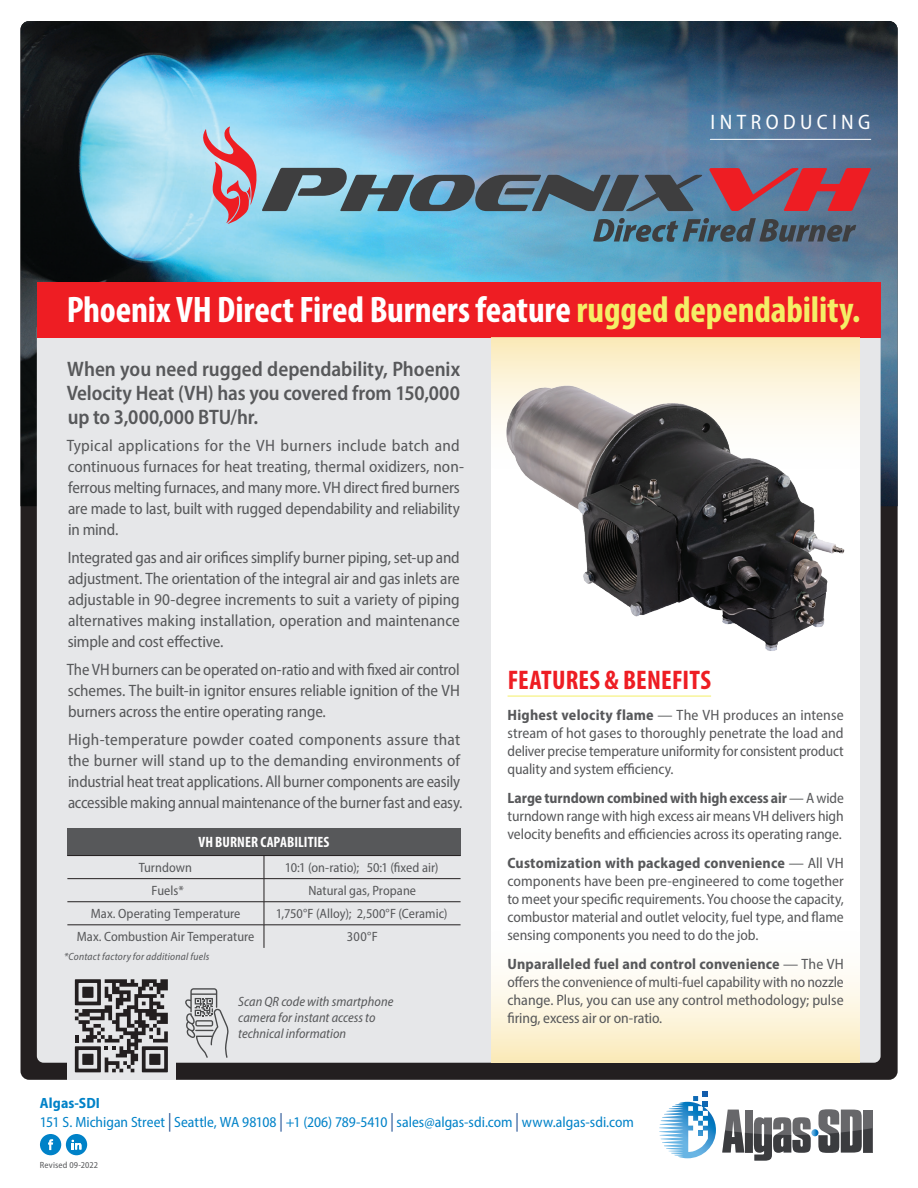
<style>
.page{position:relative;width:918px;height:1188px;background:#fff}
.page>*{position:absolute;margin:0;border:0;box-sizing:border-box;transform-origin:0 0}
.t1{font:700 condensed 37.05px "Myriad Pro";letter-spacing:-.005em;color:#fff}
.t2{font:700 condensed 27px "Myriad Pro";letter-spacing:.005em;color:#ee1d23}
.t3{font:600 semi-condensed 21px/24px "Myriad Pro";letter-spacing:-.005em;color:#57585a;text-align:justify}
.t4{font:semi-condensed 21px "Myriad Pro";letter-spacing:.21em;color:#fff}
.t5{font:semi-condensed 16.5px/21px "Myriad Pro";letter-spacing:-.005em;color:#57585a}
.t6{font:semi-condensed 15px/18px "Myriad Pro";letter-spacing:-.005em;color:#57585a;text-align:justify}
.t7{font:700 condensed 15px "Myriad Pro";letter-spacing:.005em;color:#fff}
.t8{font:semi-condensed 14.85px/19.5px "Myriad Pro";color:#0082c8}
.t9{font:semi-condensed 13.5px "Myriad Pro";color:#57585a}
.t10{font:italic semi-condensed 13.5px/16.2px "Myriad Pro";letter-spacing:.005em;color:#57585a}
.t11{font:italic semi-condensed 10.5px "Myriad Pro";letter-spacing:.025em;color:#57585a}
.t12{font:semi-condensed 9px "Myriad Pro";letter-spacing:.015em;color:#57585a}
.s1{color:#f4ef67}
.s2{font-weight:700}
.s3{font-size:18.6px;color:#15468c}
</style>
<div class="page">
<div style="left:21px;top:21px;width:877px;height:1059px;background:#231f20;border-radius:9px"></div>
<img style="left:21px;top:21px;width:877px;height:485px">
<div style="left:37px;top:337px;width:844px;height:726px;background:#e6e7e9"></div>
<div style="left:491px;top:337px;width:369px;height:726px;background:#fff"></div>
<div style="left:37px;top:282px;width:844px;height:55px;background:#ee1d23"></div>
<div style="left:491px;top:337px;width:369px;height:141px;background:#faeaba"></div>
<div style="left:491px;top:922px;width:369px;height:141px;background:linear-gradient(to bottom,#fff,#fbecc1)"></div>
<div style="left:66px;top:1134px;width:21px;height:21px;background:#0082c8;border-radius:50%"></div>
<svg style="left:72px;top:1140px;width:9px;height:9px"></svg>
<div style="left:40px;top:1134px;width:21px;height:21px;background:#0082c8;border-radius:50%"></div>
<svg style="left:48px;top:1139px;width:5px;height:11px"></svg>
<div style="left:67px;top:828px;width:394px;height:28px;background:#57585a"></div>
<hr style="left:67px;top:855px;width:197px;height:1px;background:#231f20">
<hr style="left:264px;top:855px;width:197px;height:1px;background:#231f20">
<hr style="left:67px;top:878px;width:197px;height:1px;background:#231f20">
<hr style="left:264px;top:878px;width:197px;height:1px;background:#231f20">
<hr style="left:67px;top:901px;width:197px;height:1px;background:#231f20">
<hr style="left:264px;top:901px;width:197px;height:1px;background:#231f20">
<hr style="left:67px;top:925px;width:197px;height:1px;background:#231f20">
<hr style="left:264px;top:925px;width:197px;height:1px;background:#231f20">
<svg style="left:264px;top:856px;width:1px;height:92px"></svg>
<svg style="left:202px;top:126px;width:669px;height:116px;background:#748ca5"></svg>
<svg style="left:659px;top:1091px;width:57px;height:67px"></svg>
<svg style="left:722px;top:1109px;width:150px;height:52px"></svg>
<hr style="left:508px;top:696px;width:203px;height:1px;background:#f4ef67">
<img style="left:436px;top:346px;width:462px;height:332px">
<hr style="left:710px;top:139px;width:161px;height:1px;background:#fff">
<div style="left:67px;top:972px;width:108px;height:108px;background:#e6e7e9"></div>
<svg style="left:75px;top:979px;width:93px;height:93px"></svg>
<svg style="left:185px;top:988px;width:44px;height:70px;background:#c2c3c5"></svg>
<p class="t4" style="left:711px;top:109px;width:162px">INTRODUCING</p>
<h1 class="t1" style="left:67px;top:287px;width:795px">Phoenix VH Direct Fired Burners feature <span class="s1">rugged dependability.</span></h1>
<p class="t3" style="left:67px;top:356px;width:395px">When you need rugged dependability, Phoenix Velocity Heat (VH) has you covered from 150,000 up to 3,000,000 BTU/hr.</p>
<p class="t5" style="left:67px;top:435px;width:399px">Typical applications for the VH burners include batch and continuous furnaces for heat treating, thermal oxidizers, non&shy;ferrous melting furnaces, and many more. VH direct fired burners are made to last, built with rugged dependability and reliability in mind.</p>
<p class="t5" style="left:68px;top:547px;width:394px;text-align:justify">Integrated gas and air orifices simplify burner piping, set-up and adjustment. The orientation of the integral air and gas inlets are adjustable in 90-degree increments to suit a variety of piping alternatives making installation, operation and maintenance simple and cost effective.</p>
<p class="t5" style="left:67px;top:659px;width:395px;text-align:justify">The VH burners can be operated on-ratio and with fixed air control schemes. The built-in ignitor ensures reliable ignition of the VH burners across the entire operating range.</p>
<p class="t5" style="left:68px;top:728px;width:396px">High-temperature powder coated components assure that the burner will stand up to the demanding environments of industrial heat treat applications. All burner components are easily accessible making annual maintenance of the burner fast and easy.</p>
<p class="t7" style="left:198px;top:833px;width:133px">VH BURNER CAPABILITIES</p>
<p class="t9" style="left:139px;top:859px;width:55px">Turndown</p>
<p class="t9" style="left:285px;top:859px;width:155px">10:1 (on-ratio); 50:1 (fixed air)</p>
<p class="t9" style="left:152px;top:882px;width:34px">Fuels*</p>
<p class="t9" style="left:308px;top:882px;width:109px">Natural gas, Propane</p>
<p class="t9" style="left:91px;top:906px;width:151px">Max. Operating Temperature</p>
<p class="t9" style="left:276px;top:906px;width:174px">1,750°F (Alloy); 2,500°F (Ceramic)</p>
<p class="t9" style="left:77px;top:929px;width:179px">Max. Combustion Air Temperature</p>
<p class="t9" style="left:347px;top:929px;width:33px">300°F</p>
<p class="t11" style="left:64px;top:950px;width:147px">*Contact factory for additional fuels</p>
<p class="t10" style="left:238px;top:993px;width:157px">Scan QR code with smartphone camera for instant access to technical information</p>
<h2 class="t2" style="left:508px;top:663px;width:205px">FEATURES &amp; BENEFITS</h2>
<p class="t6" style="left:508px;top:706px;width:338px"><span class="s2">Highest velocity flame</span> — The VH produces an intense stream of hot gases to thoroughly penetrate the load and deliver precise temperature uniformity for consistent product quality and system efficiency.</p>
<p class="t6" style="left:508px;top:789px;width:338px"><span class="s2">Large turndown combined with high excess air</span> — A wide turndown range with high excess air means VH delivers high velocity benefits and efficiencies across its operating range.</p>
<p class="t6" style="left:508px;top:854px;width:338px"><span class="s2">Customization with packaged convenience</span> — All VH components have been pre-engineered to come together to meet your specific requirements. You choose the capacity, combustor material and outlet velocity, fuel type, and flame sensing components you need to do the job.</p>
<p class="t6" style="left:508px;top:955px;width:338px"><span class="s2">Unparalleled fuel and control convenience</span> — The VH offers the convenience of multi-fuel capability with no nozzle change. Plus, you can use any control methodology; pulse firing, excess air or on-ratio.</p>
<p class="t8" style="left:40px;top:1093px;width:596px"><span class="s2">Algas-SDI<br></span>151 S. Michigan Street <span class="s3">|</span> Seattle, WA 98108 <span class="s3">|</span> +1 (206) 789-5410 <span class="s3">|</span> sales@algas-sdi.com <span class="s3">|</span> www.algas-sdi.com</p>
<p class="t12" style="left:40px;top:1159px;width:60px">Revised 09-2022</p>
</div>
